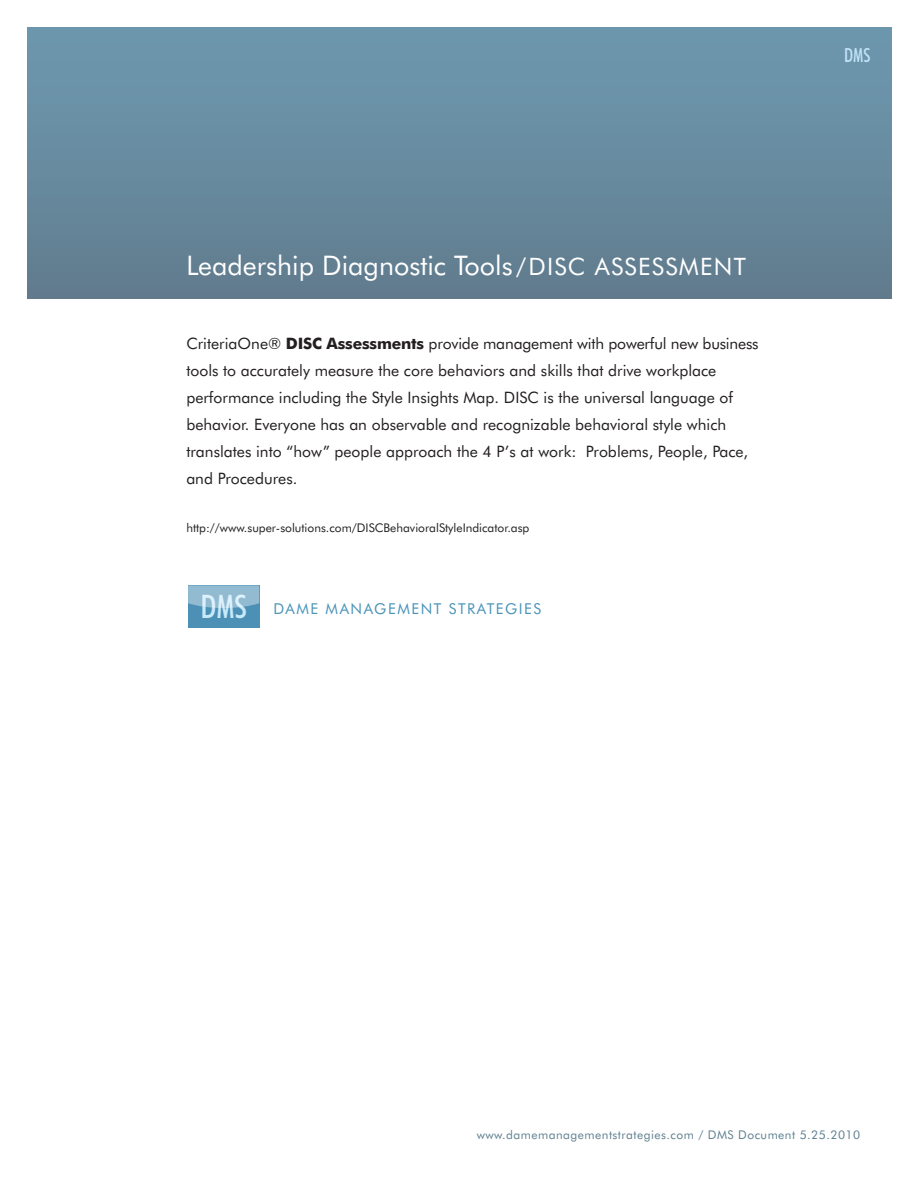
<style>
.page{position:relative;width:918px;height:1188px;background:#fff}
.page>*{position:absolute;margin:0;border:0;box-sizing:border-box;transform-origin:0 0}
.t1{font:27px "Futura BT";color:#fff}
.t2{font:500 condensed 19.5px "Futura BT";color:#c1e3f8;scale:.95 1}
.t3{font:15.75px/27px "Futura BT";color:#231f20}
.t4{font:15px "Futura BT";letter-spacing:.1em;color:#4b94b8}
.t5{font:12px "Futura BT";color:#231f20}
.t6{font:12px "Futura BT";letter-spacing:.04em;color:#5e8090}
.s1{font-size:24px}
.s2{font-weight:700}
.s3{font-weight:500;font-stretch:condensed;font-size:32.55px;color:#c7eafb}
</style>
<div class="page">
<div style="left:27px;top:27px;width:864px;height:272px;background:linear-gradient(to bottom,#6d99af,#627c8f)"></div>
<div style="left:188px;top:585px;width:71px;height:43px;background:#4d90b6"></div>
<svg style="left:188px;top:585px;width:71px;height:23px;background:#8cb7cf"></svg>
<h1 class="t1" style="left:186px;top:249px;width:561px">Leadership Diagnostic Tools <span class="s1">/DISC ASSESSMENT</span></h1>
<p class="t3" style="left:186px;top:329px;width:574px">CriteriaOne® <span class="s2">DISC Assessments</span> provide management with powerful new business tools to accurately measure the core behaviors and skills that drive workplace performance including the Style Insights Map. DISC is the universal language of behavior. Everyone has an observable and recognizable behavioral style which translates into “how” people approach the 4 P’s at work: Problems, People, Pace, and Procedures.</p>
<p class="t5" style="left:186px;top:520px;width:345px">http://www.super-solutions.com/DISCBehavioralStyleIndicator.asp</p>
<p class="t4" style="left:200px;top:599px;width:342px"><span class="s3">DMS</span> DAME MANAGEMENT STRATEGIES</p>
<p class="t2" style="left:844px;top:44px;width:29px">DMS</p>
<p class="t6" style="left:477px;top:1127px;width:385px">www.damemanagementstrategies.com / DMS Document 5.25.2010</p>
</div>
